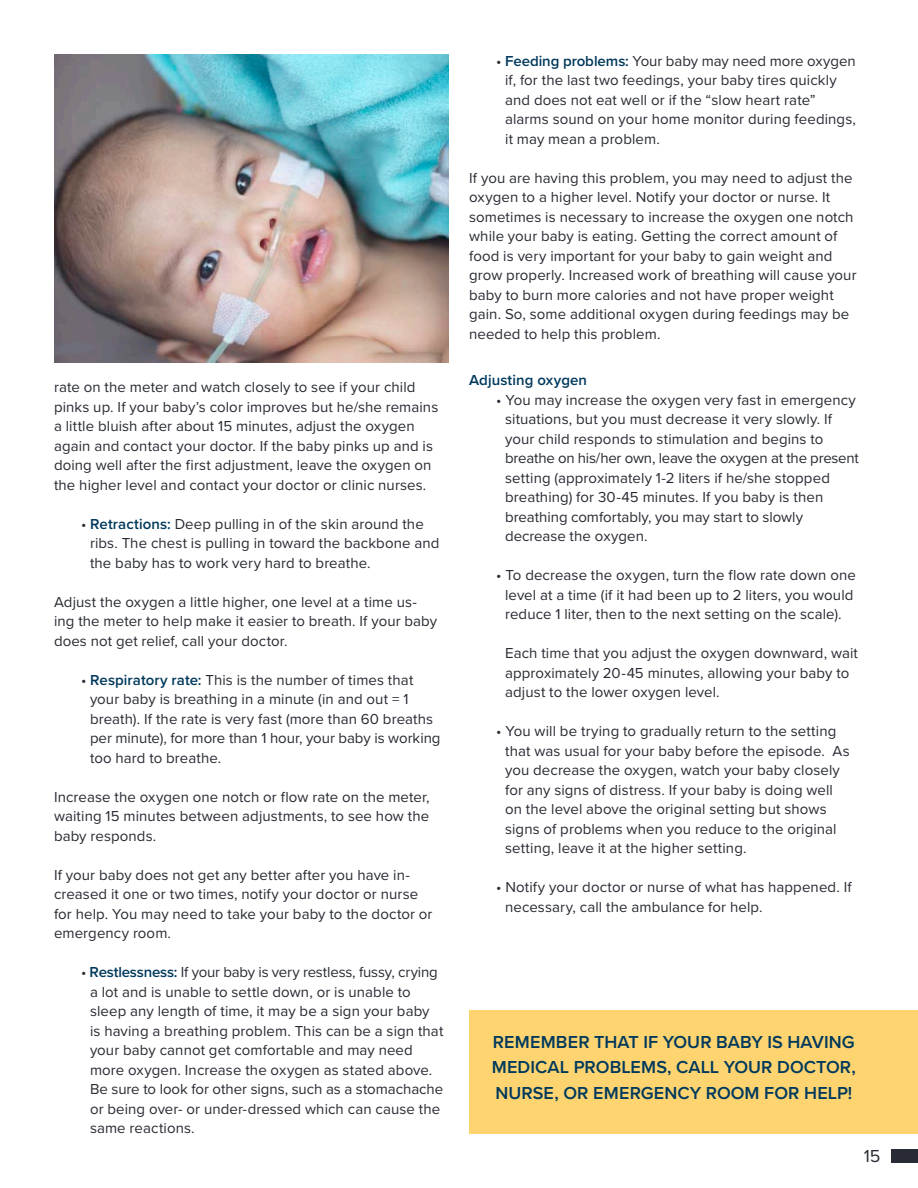
<style>
.page{position:relative;width:918px;height:1188px;background:#fff}
.page>*{position:absolute;margin:0;border:0;box-sizing:border-box;transform-origin:0 0}
.t1{font:600 18px/25.5px "Proxima Nova";letter-spacing:.005em;color:#00395c;text-align:justify}
.t2{font:18px "Proxima Nova";color:#282b33}
.t3{font:15px/19.5px "Proxima Nova";letter-spacing:.005em;color:#282b33}
.t4{font:600 15px "Proxima Nova";letter-spacing:.005em;color:#00395c}
.s1{font-weight:600;color:#00395c}
</style>
<div class="page">
<div style="left:891px;top:1150px;width:27px;height:13px;background:#282b33"></div>
<div style="left:469px;top:1011px;width:449px;height:123px;background:#fed471"></div>
<img style="left:54px;top:54px;width:395px;height:309px">
<p class="t3" style="left:54px;top:377px;width:386px">rate on the meter and watch closely to see if your child pinks up. If your baby’s color improves but he/she remains a little bluish after about 15 minutes, adjust the oxygen again and contact your doctor. If the baby pinks up and is doing well after the first adjustment, leave the oxygen on the higher level and contact your doctor or clinic nurses.</p>
<p class="t3" style="left:90px;top:513px;width:351px;text-indent:-9px">• <span class="s1">Retractions:</span> Deep pulling in of the skin around the ribs. The chest is pulling in toward the backbone and the baby has to work very hard to breathe.</p>
<p class="t3" style="left:54px;top:591px;width:385px">Adjust the oxygen a little higher, one level at a time us&shy;ing the meter to help make it easier to breath. If your baby does not get relief, call your doctor.</p>
<p class="t3" style="left:90px;top:669px;width:352px;text-indent:-9px">• <span class="s1">Respiratory rate:</span> This is the number of times that your baby is breathing in a minute (in and out = 1 breath). If the rate is very fast (more than 60 breaths per minute), for more than 1 hour, your baby is working too hard to breathe.</p>
<p class="t3" style="left:54px;top:786px;width:377px;text-align:justify">Increase the oxygen one notch or flow rate on the meter, waiting 15 minutes between adjustments, to see how the baby responds.</p>
<p class="t3" style="left:54px;top:864px;width:380px">If your baby does not get any better after you have in&shy;creased it one or two times, notify your doctor or nurse for help. You may need to take your baby to the doctor or emergency room.</p>
<p class="t3" style="left:90px;top:962px;width:355px;text-indent:-9px">• <span class="s1">Restlessness:</span> If your baby is very restless, fussy, crying a lot and is unable to settle down, or is unable to sleep any length of time, it may be a sign your baby is having a breathing problem. This can be a sign that your baby cannot get comfortable and may need more oxygen. Increase the oxygen as stated above.<br>Be sure to look for other signs, such as a stomachache or being over- or under-dressed which can cause the same reactions.</p>
<p class="t3" style="left:505px;top:50px;width:352px;text-indent:-9px">• <span class="s1">Feeding problems:</span> Your baby may need more oxygen if, for the last two feedings, your baby tires quickly and does not eat well or if the “slow heart rate” alarms sound on your home monitor during feedings, it may mean a problem.</p>
<p class="t3" style="left:469px;top:167px;width:389px">If you are having this problem, you may need to adjust the oxygen to a higher level. Notify your doctor or nurse. It sometimes is necessary to increase the oxygen one notch while your baby is eating. Getting the correct amount of food is very important for your baby to gain weight and grow properly. Increased work of breathing will cause your baby to burn more calories and not have proper weight gain. So, some additional oxygen during feedings may be needed to help this problem.</p>
<p class="t4" style="left:469px;top:369px;width:119px">Adjusting oxygen</p>
<p class="t3" style="left:505px;top:389px;width:355px;text-indent:-9px">• You may increase the oxygen very fast in emergency situations, but you must decrease it very slowly. If your child responds to stimulation and begins to breathe on his/her own, leave the oxygen at the present setting (approximately 1-2 liters if he/she stopped breathing) for 30-45 minutes. If you baby is then breathing comfortably, you may start to slowly decrease the oxygen.</p>
<p class="t3" style="left:496px;top:565px;width:361px;text-align:center">• To decrease the oxygen, turn the flow rate down one level at a time (if it had been up to 2 liters, you would reduce 1 liter, then to the next setting on the scale).</p>
<p class="t3" style="left:505px;top:643px;width:354px">Each time that you adjust the oxygen downward, wait approximately 20-45 minutes, allowing your baby to adjust to the lower oxygen level.</p>
<p class="t3" style="left:505px;top:721px;width:346px;text-indent:-9px">• You will be trying to gradually return to the setting that was usual for your baby before the episode. As you decrease the oxygen, watch your baby closely for any signs of distress. If your baby is doing well on the level above the original setting but shows signs of problems when you reduce to the original setting, leave it at the higher setting.</p>
<p class="t3" style="left:505px;top:877px;width:348px;text-indent:-9px">• Notify your doctor or nurse of what has happened. If necessary, call the ambulance for help.</p>
<p class="t1" style="left:492px;top:1029px;width:366px">REMEMBER THAT IF YOUR BABY IS HAVING MEDICAL PROBLEMS, CALL YOUR DOCTOR, NURSE, OR EMERGENCY ROOM FOR HELP!</p>
<p class="t2" style="left:864px;top:1143px;width:18px">15</p>
</div>
